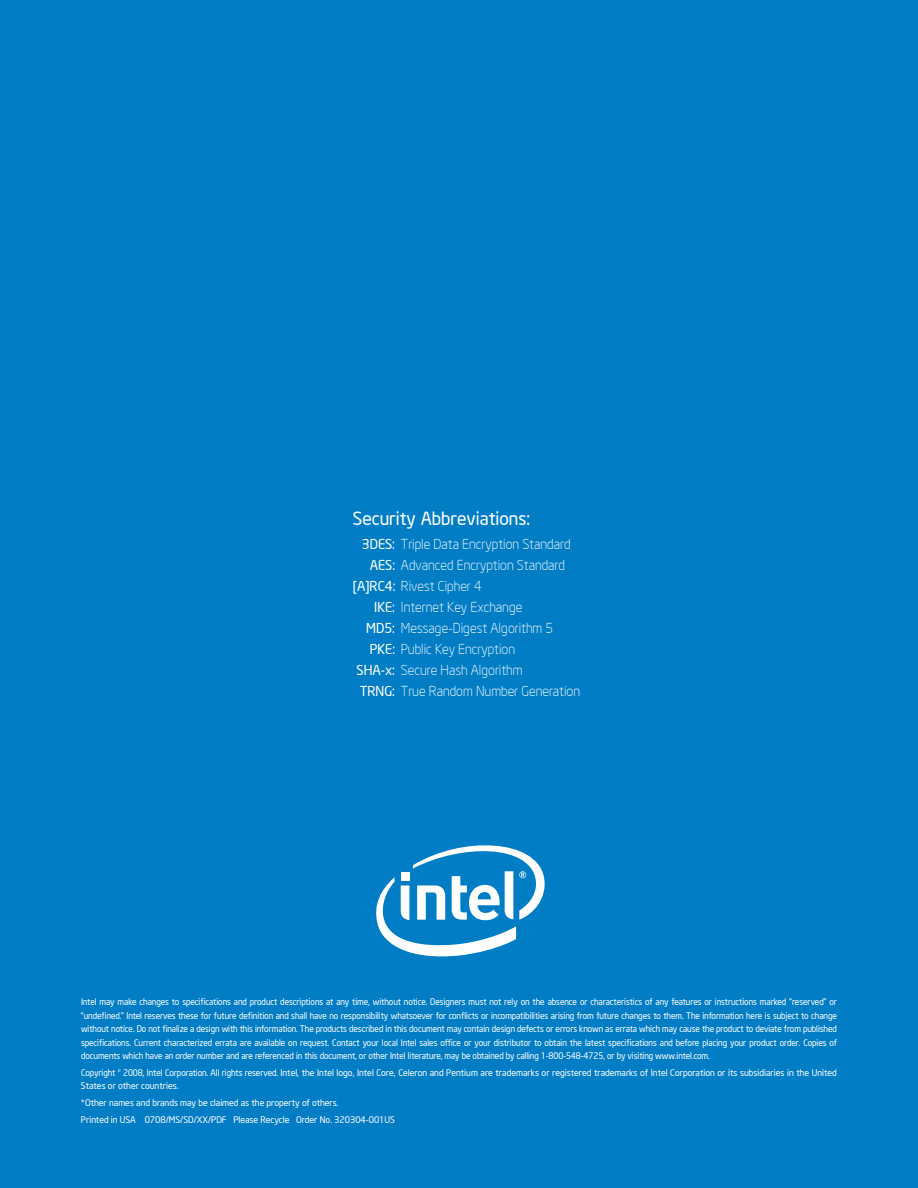
<style>
.page{position:relative;width:918px;height:1188px;background:#007dc5}
.page>*{position:absolute;margin:0;border:0;box-sizing:border-box;transform-origin:0 0}
.t1{font:18px "Neo Sans Intel";color:#fff}
.t2{font:300 13.5px "Neo Sans Intel";color:#fff}
.t3{font:9px/13.5px "Neo Sans Intel";color:#fff;text-align:justify;scale:.95 1}
.t4{font:9px/16.8px "Neo Sans Intel";color:#fff}
.s1{font-weight:400}
</style>
<div class="page">
<svg style="left:376px;top:845px;width:169px;height:111px"></svg>
<div style="left:903px;top:490px;width:15px;height:10px;background:#007dc5"></div>
<h1 class="t1" style="left:353px;top:507px;width:178px">Security Abbreviations:</h1>
<h2 class="t2" style="left:362px;top:536px;width:210px"><span class="s1">3DES:</span> Triple Data Encryption Standard</h2>
<h2 class="t2" style="left:370px;top:557px;width:197px"><span class="s1">AES:</span> Advanced Encryption Standard</h2>
<h2 class="t2" style="left:353px;top:578px;width:130px"><span class="s1">[A]RC4:</span> Rivest Cipher 4</h2>
<h2 class="t2" style="left:374px;top:599px;width:150px"><span class="s1">IKE:</span> Internet Key Exchange</h2>
<h2 class="t2" style="left:366px;top:620px;width:188px"><span class="s1">MD5:</span> Message-Digest Algorithm 5</h2>
<h2 class="t2" style="left:370px;top:641px;width:147px"><span class="s1">PKE:</span> Public Key Encryption</h2>
<h2 class="t2" style="left:357px;top:662px;width:168px"><span class="s1">SHA-x:</span> Secure Hash Algorithm</h2>
<h2 class="t2" style="left:360px;top:683px;width:222px"><span class="s1">TRNG:</span> True Random Number Generation</h2>
<p class="t3" style="left:81px;top:995px;width:797px">Intel may make changes to specifications and product descriptions at any time, without notice. Designers must not rely on the absence or characteristics of any features or instructions marked “reserved” or “undefined.” Intel reserves these for future definition and shall have no responsibility whatsoever for conflicts or incompatibilities arising from future changes to them. The information here is subject to change without notice. Do not finalize a design with this information. The products described in this document may contain design defects or errors known as errata which may cause the product to deviate from published specifications. Current characterized errata are available on request. Contact your local Intel sales office or your distributor to obtain the latest specifications and before placing your product order. Copies of documents which have an order number and are referenced in this document, or other Intel literature, may be obtained by calling 1-800-548-4725, or by visiting www.intel.com.</p>
<p class="t3" style="left:81px;top:1066px;width:797px">Copyright © 2008, Intel Corporation. All rights reserved. Intel, the Intel logo, Intel Core, Celeron and Pentium are trademarks or registered trademarks of Intel Corporation or its subsidiaries in the United<br>States or other countries.</p>
<p class="t4" style="left:81px;top:1094px;width:316px">*Other names and brands may be claimed as the property of others.<br>Printed in USA 0708/MS/SD/XX/PDF Please Recycle Order No. 320304-001US</p>
</div>
